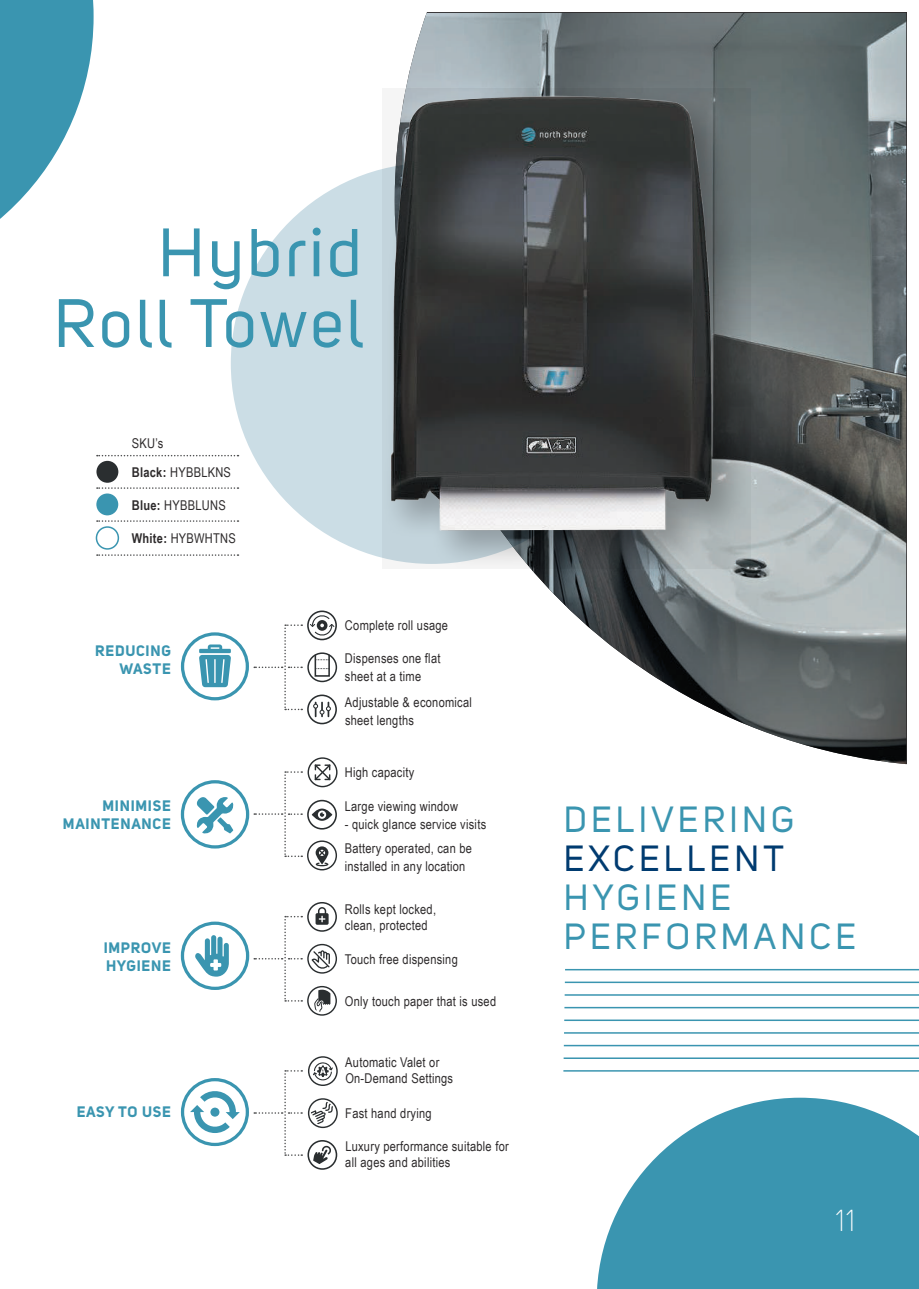
<style>
.page{position:relative;width:919px;height:1289px;background:#fff}
.page>*{position:absolute;margin:0;border:0;box-sizing:border-box;transform-origin:0 0}
.t1{font:67.5px/70.7px "Uni Sans";letter-spacing:.05em;color:#3a95b0;text-align:right}
.t2{font:36px/39px "Uni Sans";letter-spacing:.12em;color:#3a95b0}
.t3{font:36px "Uni Sans";letter-spacing:.12em;color:#003b70}
.t4{font:300 30px "Uni Sans";color:#fff}
.t5{font:700 15px/18px "Uni Sans";letter-spacing:.05em;color:#3a95b0;text-align:right}
.t6{font:13.5px/16.2px "Arial Narrow";letter-spacing:.02em;color:#2e2b2c}
.s1{font-weight:700}
</style>
<div class="page">
<img style="left:417px;top:13px;width:489px;height:751px">
<svg style="left:597px;top:1097px;width:321px;height:191px;fill:#3a95b0"></svg>
<svg style="left:0;top:0;width:94px;height:219px"></svg>
<div style="left:231px;top:163px;width:401px;height:401px;background:#cbdde5;border-radius:50%"></div>
<hr style="left:565px;top:968px;width:353px;height:2px;background:#3a95b0">
<hr style="left:565px;top:981px;width:353px;height:2px;background:#3a95b0">
<hr style="left:564px;top:994px;width:354px;height:1px;background:#3a95b0">
<hr style="left:564px;top:1006px;width:354px;height:2px;background:#3a95b0">
<hr style="left:564px;top:1019px;width:354px;height:2px;background:#3a95b0">
<hr style="left:564px;top:1032px;width:354px;height:1px;background:#3a95b0">
<hr style="left:563px;top:1044px;width:355px;height:2px;background:#3a95b0">
<hr style="left:563px;top:1057px;width:355px;height:1px;background:#3a95b0">
<hr style="left:563px;top:1070px;width:355px;height:1px;background:#3a95b0">
<div style="left:181px;top:632px;width:68px;height:68px;border:3px solid #3a95b0;border-radius:50%"></div>
<svg style="left:199px;top:644px;width:32px;height:43px"></svg>
<svg style="left:254px;top:624px;width:48px;height:86px"></svg>
<svg style="left:254px;top:1070px;width:48px;height:85px"></svg>
<div style="left:181px;top:780px;width:68px;height:68px;border:3px solid #3a95b0;border-radius:50%"></div>
<svg style="left:196px;top:797px;width:38px;height:37px"></svg>
<div style="left:307px;top:1139px;width:30px;height:30px;border:2px solid #2a2e30;border-radius:50%"></div>
<svg style="left:313px;top:1145px;width:18px;height:19px"></svg>
<div style="left:181px;top:1077px;width:68px;height:69px;border:3px solid #3a95b0;border-radius:50%"></div>
<svg style="left:190px;top:1089px;width:50px;height:43px"></svg>
<div style="left:181px;top:921px;width:68px;height:69px;border:3px solid #3a95b0;border-radius:50%"></div>
<svg style="left:195px;top:935px;width:34px;height:41px"></svg>
<div style="left:307px;top:902px;width:30px;height:29px;border:2px solid #2a2e30;border-radius:50%"></div>
<div style="left:307px;top:610px;width:30px;height:30px;border:2px solid #2a2e30;border-radius:50%"></div>
<svg style="left:309px;top:613px;width:26px;height:24px"></svg>
<div style="left:307px;top:694px;width:30px;height:30px;border:2px solid #2a2e30;border-radius:50%"></div>
<svg style="left:313px;top:701px;width:18px;height:16px"></svg>
<div style="left:307px;top:652px;width:30px;height:30px;border:2px solid #2a2e30;border-radius:50%"></div>
<div style="left:314px;top:654px;width:16px;height:22px;border:2px solid #2a2e30"></div>
<svg style="left:315px;top:668px;width:15px;height:1px"></svg>
<svg style="left:315px;top:659px;width:15px;height:1px"></svg>
<img style="left:349px;top:43px;width:406px;height:543px">
<svg style="left:254px;top:906px;width:83px;height:109px"></svg>
<svg style="left:308px;top:1098px;width:30px;height:30px"></svg>
<svg style="left:308px;top:1056px;width:30px;height:29px"></svg>
<svg style="left:254px;top:757px;width:83px;height:113px"></svg>
<svg style="left:97px;top:554px;width:141px;height:2px"></svg>
<div style="left:96px;top:461px;width:22px;height:22px;background:#2a2e30;border-radius:50%"></div>
<div style="left:96px;top:493px;width:22px;height:22px;background:#3a95b0;border-radius:50%"></div>
<div style="left:96px;top:526px;width:23px;height:23px;border:2px solid #3a95b0;border-radius:50%"></div>
<svg style="left:97px;top:487px;width:141px;height:2px"></svg>
<svg style="left:97px;top:455px;width:141px;height:1px"></svg>
<svg style="left:97px;top:520px;width:141px;height:2px"></svg>
<h1 class="t1" style="left:54px;top:218px;width:311px">Hybrid<br>Roll Towel</h1>
<p class="t6" style="left:132px;top:428px;width:101px;line-height:28.7px">SKU’s<br><span class="s1">Black:</span> HYBBLKNS</p>
<p class="t6" style="left:132px;top:496px;width:95px"><span class="s1">Blue:</span> HYBBLUNS</p>
<p class="t6" style="left:132px;top:529px;width:106px"><span class="s1">White:</span> HYBWHTNS</p>
<p class="t5" style="left:95px;top:642px;width:77px">REDUCING<br>WASTE</p>
<p class="t5" style="left:63px;top:796px;width:109px">MINIMISE<br>MAINTENANCE</p>
<p class="t6" style="left:345px;top:617px;width:105px">Complete roll usage</p>
<p class="t6" style="left:345px;top:649px;width:97px;line-height:18px">Dispenses one flat sheet at a time</p>
<p class="t6" style="left:345px;top:692px;width:128px;line-height:18px">Adjustable &amp; economical sheet lengths</p>
<p class="t6" style="left:345px;top:764px;width:71px">High capacity</p>
<p class="t6" style="left:345px;top:797px;width:115px">Large viewing window</p>
<p class="t6" style="left:345px;top:811px;width:143px;line-height:23.9px">- quick glance service visits<br>Battery operated, can be</p>
<p class="t6" style="left:345px;top:857px;width:122px">installed in any location</p>
<p class="t6" style="left:345px;top:900px;width:93px">Rolls kept locked, clean, protected</p>
<p class="t5" style="left:104px;top:939px;width:69px;text-align:left">IMPROVE<br>HYGIENE</p>
<p class="t6" style="left:345px;top:950px;width:114px">Touch free dispensing</p>
<p class="t6" style="left:345px;top:992px;width:153px">Only touch paper that is used</p>
<p class="t5" style="left:77px;top:1102px;width:96px">EASY TO USE</p>
<p class="t6" style="left:345px;top:1053px;width:109px">Automatic Valet or<br>On-Demand Settings</p>
<p class="t6" style="left:345px;top:1104px;width:88px">Fast hand drying</p>
<p class="t6" style="left:345px;top:1137px;width:165px">Luxury performance suitable for all ages and abilities</p>
<h2 class="t2" style="left:563px;top:800px;width:231px">DELIVERING</h2>
<h2 class="t3" style="left:563px;top:837px;width:221px">EXCELLENT</h2>
<h2 class="t2" style="left:563px;top:878px;width:294px">HYGIENE<br>PERFORMANCE</h2>
<h3 class="t4" style="left:835px;top:1203px;width:21px">11</h3>
</div>
